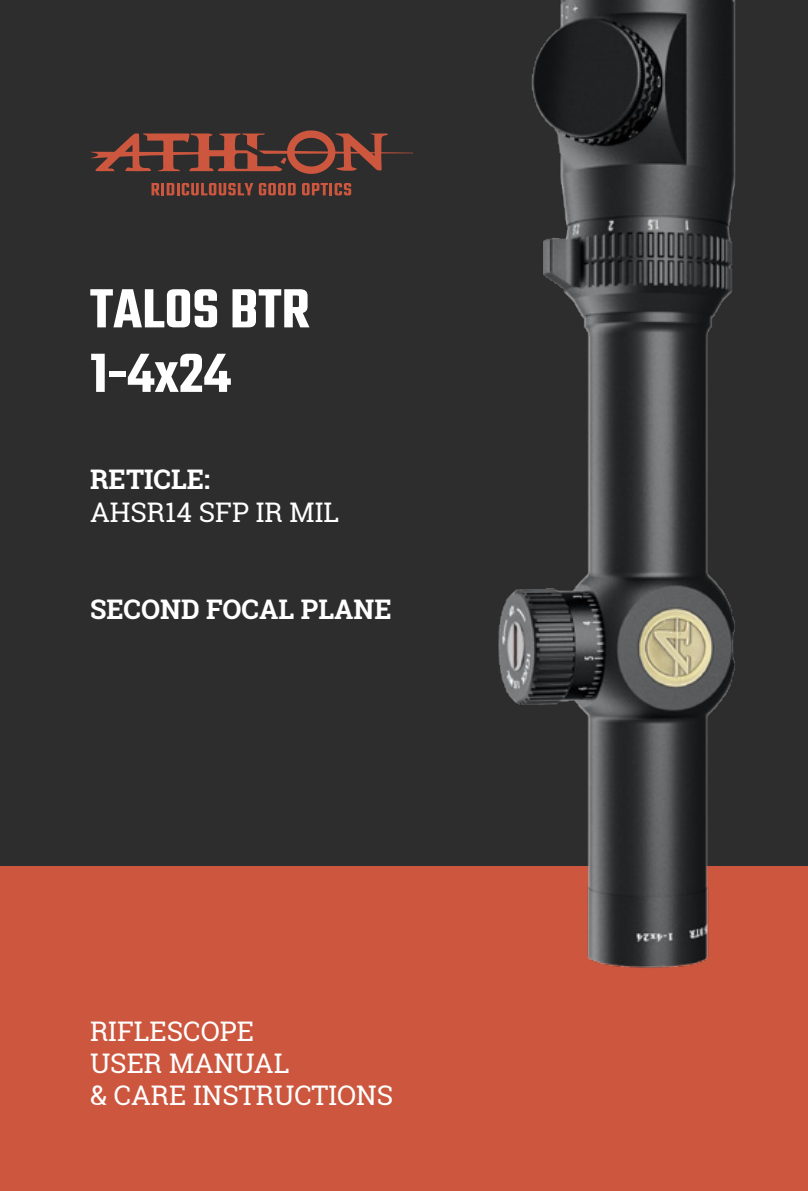
<style>
.page{position:relative;width:808px;height:1191px;background:#2d2d2d}
.page>*{position:absolute;margin:0;border:0;box-sizing:border-box;transform-origin:0 0}
.t1{font:600 60px "Teko";color:#fff}
.t2{font:27px "Roboto Slab";color:#fff}
.t3{font:700 27px "Roboto Slab";color:#fff}
</style>
<div class="page">
<svg style="left:152px;top:183px;width:101px;height:12px"></svg>
<svg style="left:268px;top:183px;width:8px;height:12px"></svg>
<svg style="left:259px;top:183px;width:14px;height:12px"></svg>
<svg style="left:278px;top:183px;width:8px;height:12px"></svg>
<svg style="left:281px;top:183px;width:15px;height:12px"></svg>
<svg style="left:302px;top:183px;width:8px;height:12px"></svg>
<svg style="left:305px;top:183px;width:46px;height:12px"></svg>
<svg style="left:90px;top:130px;width:323px;height:44px"></svg>
<div style="left:0;top:866px;width:808px;height:325px;background:#cc573e"></div>
<img style="left:498px;top:0;width:238px;height:968px">
<p class="t1" style="left:90px;top:272px;width:221px">TALOS BTR</p>
<p class="t1" style="left:90px;top:337px;width:142px">1-4x24</p>
<p class="t3" style="left:90px;top:461px;width:122px">RETICLE:</p>
<p class="t2" style="left:90px;top:493px;width:251px">AHSR14 SFP IR MIL</p>
<p class="t3" style="left:90px;top:590px;width:303px">SECOND FOCAL PLANE</p>
<p class="t2" style="left:90px;top:1012px;width:166px">RIFLESCOPE</p>
<p class="t2" style="left:90px;top:1044px;width:201px">USER MANUAL</p>
<p class="t2" style="left:90px;top:1077px;width:305px">&amp; CARE INSTRUCTIONS</p>
</div>
